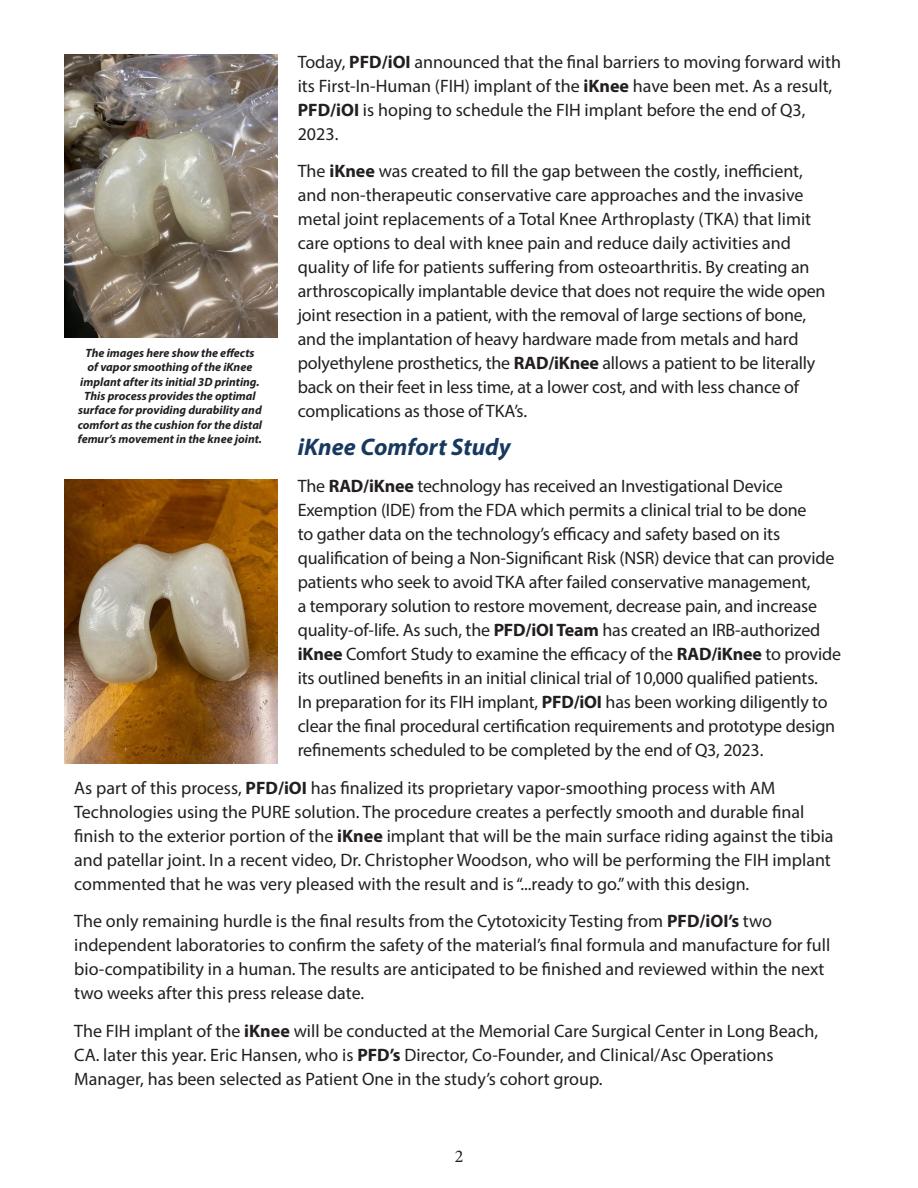
<style>
.page{position:relative;width:918px;height:1188px;background:#fff}
.page>*{position:absolute;margin:0;border:0;box-sizing:border-box;transform-origin:0 0}
.Subheading{font:italic 700 24px "Myriad Pro";color:#173960}
.Subheading-2{font:18px/24px "Myriad Pro";letter-spacing:-.005em;color:#231f20}
.Body_Copy{font:18px/24px "Myriad Pro";color:#231f20}
.t1{font:18px "Minion Pro";color:#231f20}
.Body_Copy-2{font:italic 700 12px/14.4px "Myriad Pro";color:#231f20;text-align:center}
.s1{font-weight:700}
</style>
<div class="page">
<img style="left:65px;top:54px;width:213px;height:284px">
<img style="left:65px;top:480px;width:213px;height:283px">
<p class="Subheading-2" style="left:298px;top:49px;width:545px">Today, <span class="s1">PFD/iOI</span> announced that the final barriers to moving forward with its First-In-Human (FIH) implant of the <span class="s1">iKnee</span> have been met. As a result, <span class="s1">PFD/iOI</span> is hoping to schedule the FIH implant before the end of Q3, 2023.</p>
<p class="Subheading-2" style="left:298px;top:159px;width:529px">The <span class="s1">iKnee</span> was created to fill the gap between the costly, inefficient, and non-therapeutic conservative care approaches and the invasive metal joint replacements of a Total Knee Arthroplasty (TKA) that limit care options to deal with knee pain and reduce daily activities and quality of life for patients suffering from osteoarthritis. By creating an arthroscopically implantable device that does not require the wide open joint resection in a patient, with the removal of large sections of bone, and the implantation of heavy hardware made from metals and hard polyethylene prosthetics, the <span class="s1">RAD/iKnee</span> allows a patient to be literally back on their feet in less time, at a lower cost, and with less chance of complications as those of TKA’s.</p>
<p class="Subheading" style="left:298px;top:431px;width:214px">iKnee Comfort Study</p>
<p class="Subheading-2" style="left:298px;top:474px;width:545px">The <span class="s1">RAD/iKnee</span> technology has received an Investigational Device Exemption (IDE) from the FDA which permits a clinical trial to be done<br>to gather data on the technology’s efficacy and safety based on its qualification of being a Non-Significant Risk (NSR) device that can provide patients who seek to avoid TKA after failed conservative management,<br>a temporary solution to restore movement, decrease pain, and increase quality-of-life. As such, the <span class="s1">PFD/iOI Team</span> has created an IRB-authorized <span class="s1">iKnee</span> Comfort Study to examine the efficacy of the <span class="s1">RAD/iKnee</span> to provide its outlined benefits in an initial clinical trial of 10,000 qualified patients.<br>In preparation for its FIH implant, <span class="s1">PFD/iOI</span> has been working diligently to clear the final procedural certification requirements and prototype design refinements scheduled to be completed by the end of Q3, 2023.</p>
<p class="Subheading-2" style="left:74px;top:775px;width:761px">As part of this process, <span class="s1">PFD/iOI</span> has finalized its proprietary vapor-smoothing process with AM Technologies using the PURE solution. The procedure creates a perfectly smooth and durable final finish to the exterior portion of the <span class="s1">iKnee</span> implant that will be the main surface riding against the tibia and patellar joint. In a recent video, Dr. Christopher Woodson, who will be performing the FIH implant commented that he was very pleased with the result and is “...ready to go.” with this design.</p>
<p class="Subheading-2" style="left:74px;top:909px;width:758px">The only remaining hurdle is the final results from the Cytotoxicity Testing from <span class="s1">PFD/iOI’s</span> two independent laboratories to confirm the safety of the material’s final formula and manufacture for full bio-compatibility in a human. The results are anticipated to be finished and reviewed within the next two weeks after this press release date.</p>
<p class="Body_Copy" style="left:74px;top:1018px;width:745px">The FIH implant of the <span class="s1">iKnee</span> will be conducted at the Memorial Care Surgical Center in Long Beach,<br>CA. later this year. Eric Hansen, who is <span class="s1">PFD’s</span> Director, Co-Founder, and Clinical/Asc Operations<br>Manager, has been selected as Patient One in the study’s cohort group.</p>
<p class="Body_Copy-2" style="left:78px;top:345px;width:186px">The images here show the effects<br>of vapor smoothing of the iKnee implant after its initial 3D printing.<br>This process provides the optimal surface for providing durability and comfort as the cushion for the distal femur’s movement in the knee joint.</p>
<p class="t1" style="left:455px;top:1144px;width:10px">2</p>
</div>
